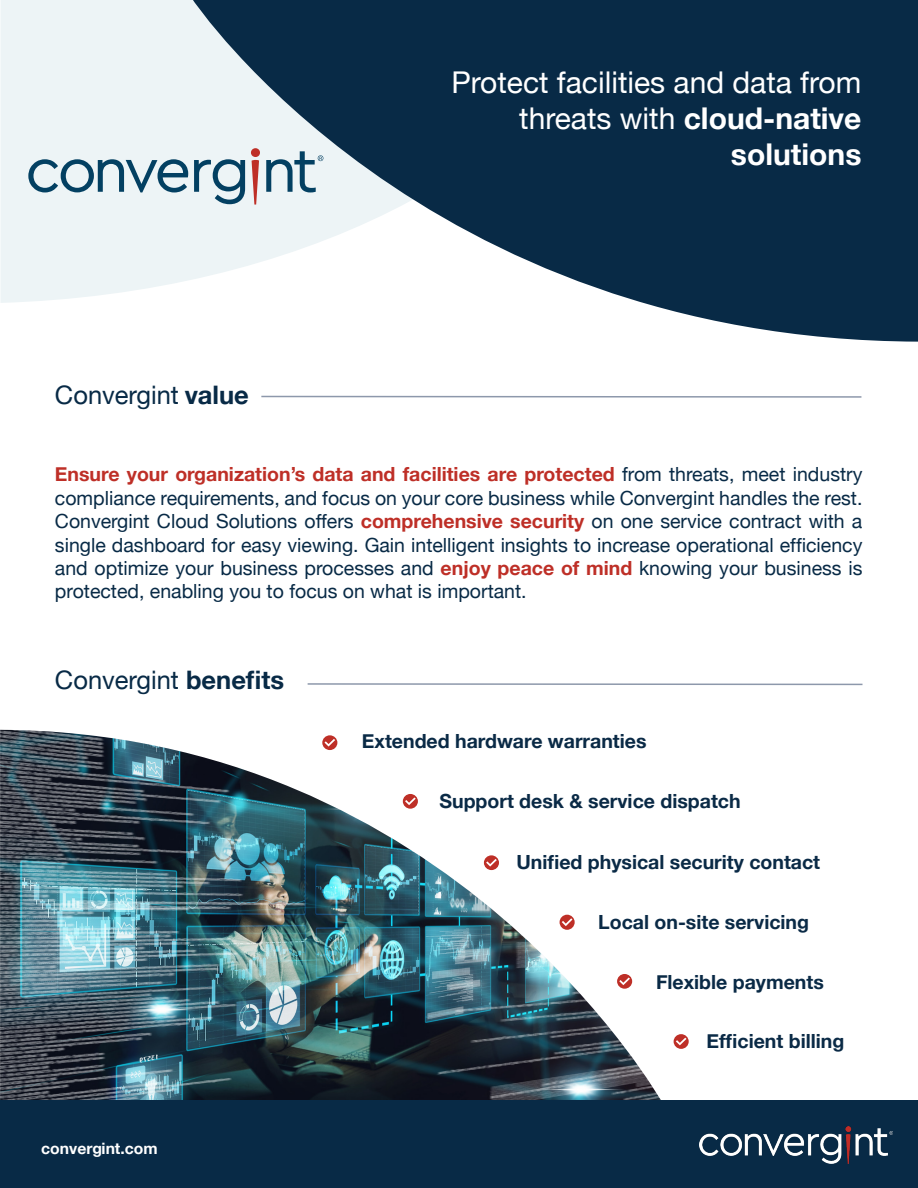
<style>
.page{position:relative;width:918px;height:1188px;background:#fff}
.page>*{position:absolute;margin:0;border:0;box-sizing:border-box;transform-origin:0 0}
.t1{font:30px/36px "Helvetica Neue";color:#fff;text-align:right}
.t2{font:25.5px "Helvetica Neue";color:#082a46}
.t3{font:19.5px/23.4px "Helvetica Neue";color:#082a46;text-align:justify}
.t4{font:700 19.5px "Helvetica Neue";color:#0a2a46}
.t5{font:700 15.75px "Helvetica Neue";color:#fff}
.s1{font-weight:700}
.s2{font-weight:700;color:#be2f27}
</style>
<div class="page">
<img style="left:0;top:730px;width:662px;height:371px">
<svg style="left:261px;top:395px;width:601px;height:3px"></svg>
<svg style="left:307px;top:683px;width:556px;height:3px"></svg>
<div style="left:0;top:1101px;width:918px;height:87px;background:#082a46"></div>
<div style="left:1px;top:0;width:192px;height:303px;background:#edf4f6"></div>
<svg style="left:193px;top:0;width:725px;height:342px;fill:#082a46"></svg>
<svg style="left:251px;top:148px;width:9px;height:57px"></svg>
<svg style="left:28px;top:159px;width:160px;height:34px;background:#99b4c1"></svg>
<svg style="left:194px;top:159px;width:51px;height:45px;background:#94b0be"></svg>
<svg style="left:266px;top:151px;width:57px;height:41px;background:#a6bdc9"></svg>
<svg style="left:322px;top:735px;width:15px;height:15px"></svg>
<svg style="left:325px;top:739px;width:10px;height:8px"></svg>
<svg style="left:617px;top:974px;width:15px;height:15px"></svg>
<svg style="left:619px;top:977px;width:11px;height:8px"></svg>
<svg style="left:674px;top:1034px;width:15px;height:15px"></svg>
<svg style="left:676px;top:1038px;width:11px;height:7px"></svg>
<svg style="left:484px;top:855px;width:15px;height:15px"></svg>
<svg style="left:486px;top:859px;width:11px;height:8px"></svg>
<svg style="left:403px;top:794px;width:15px;height:15px"></svg>
<svg style="left:405px;top:797px;width:11px;height:8px"></svg>
<div style="left:560px;top:915px;width:15px;height:15px;background:#be2f27;border-radius:50%"></div>
<svg style="left:562px;top:918px;width:10px;height:8px"></svg>
<img style="left:699px;top:1127px;width:193px;height:37px">
<p class="t2" style="left:55px;top:380px;width:195px">Convergint <span class="s1">value</span></p>
<p class="t1" style="left:451px;top:64px;width:412px">Protect facilities and data from threats with <span class="s1">cloud-native solutions</span></p>
<p class="t3" style="left:55px;top:463px;width:809px"><span class="s2">Ensure your organization’s data and facilities are protected</span> from threats, meet industry compliance requirements, and focus on your core business while Convergint handles the rest.<br>Convergint Cloud Solutions offers <span class="s2">comprehensive security</span> on one service contract with a single dashboard for easy viewing. Gain intelligent insights to increase operational efficiency and optimize your business processes and <span class="s2">enjoy peace of mind</span> knowing your business is protected, enabling you to focus on what is important.</p>
<p class="t2" style="left:55px;top:665px;width:231px">Convergint <span class="s1">benefits</span></p>
<p class="t5" style="left:41px;top:1139px;width:118px">convergint.com</p>
<p class="t4" style="left:362px;top:729px;width:286px">Extended hardware warranties</p>
<p class="t4" style="left:439px;top:789px;width:303px">Support desk &amp; service dispatch</p>
<p class="t4" style="left:516px;top:850px;width:305px">Unified physical security contact</p>
<p class="t4" style="left:598px;top:910px;width:212px">Local on-site servicing</p>
<p class="t4" style="left:656px;top:970px;width:169px">Flexible payments</p>
<p class="t4" style="left:706px;top:1029px;width:139px">Efficient billing</p>
</div>
